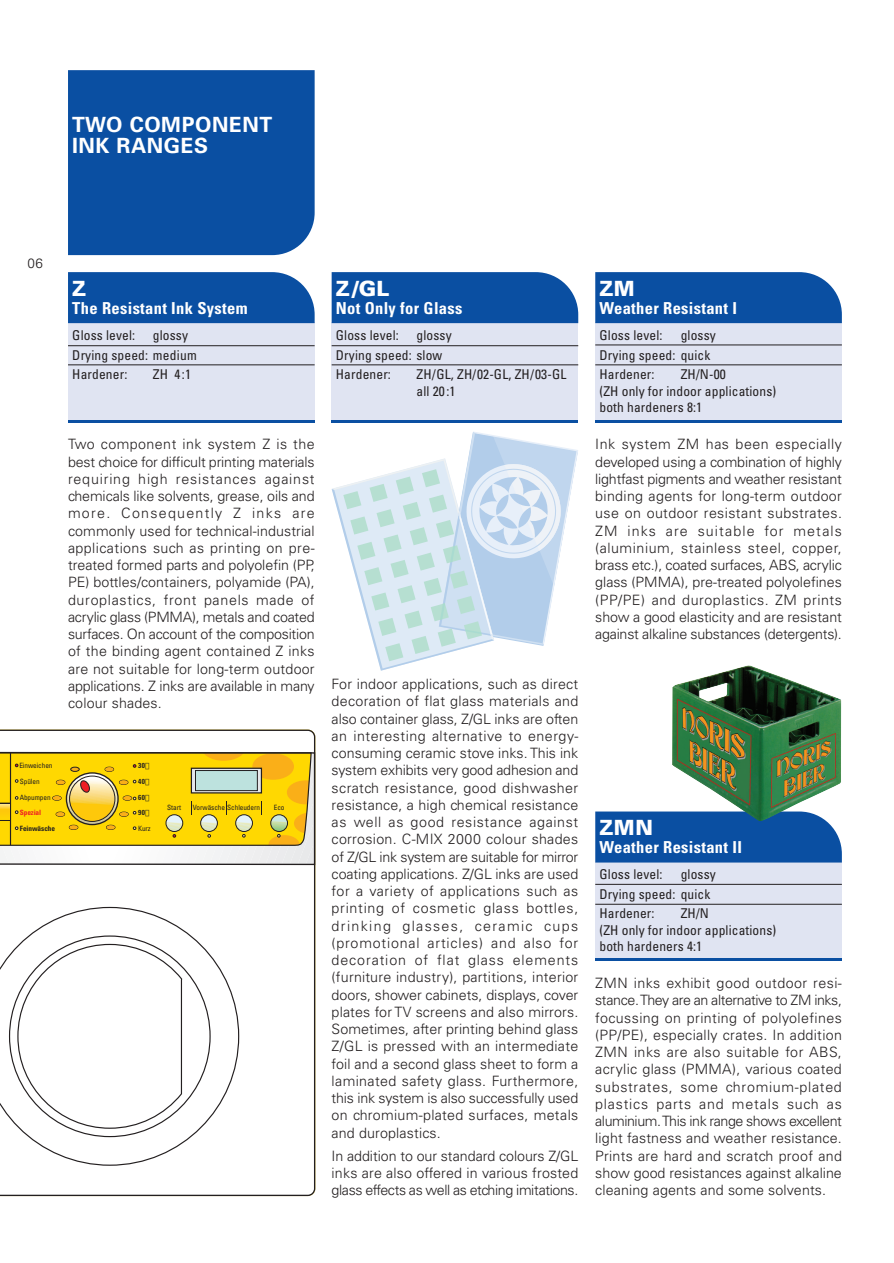
<style>
.page{position:relative;width:894px;height:1263px;background:#fff}
.page>*{position:absolute;margin:0;border:0;box-sizing:border-box;transform-origin:0 0}
.t1{font:700 21px/21px "Univers";letter-spacing:.03em;color:#fff}
.t2{font:900 21px "Univers";letter-spacing:.02em;color:#fff}
.t3{font:700 condensed 16.5px "Univers";letter-spacing:.02em;color:#fff}
.t4{font:300 14.25px/17.2px "Univers";color:#231f20;text-align:justify}
.t5{font:condensed 13.5px/19.5px "Univers";letter-spacing:.01em;color:#231f20}
.t6{font:300 13.5px "Univers";color:#231f20}
.t7{font:condensed 7.2px/15.6px "Univers";letter-spacing:-.01em;color:#231f20}
.t8{font:700 condensed 7.2px/15.1px "Univers";letter-spacing:-.01em;color:#231f20}
.t9{font:700 condensed 7.2px "Univers";letter-spacing:-.01em;color:#ee1d23}
</style>
<div class="page">
<svg style="left:332px;top:432px;width:246px;height:239px"></svg>
<div style="left:68px;top:70px;width:247px;height:185px;background:#0a4fa2"></div>
<div style="left:68px;top:323px;width:247px;height:97px;background:#e0e4f2"></div>
<div style="left:68px;top:272px;width:247px;height:51px;background:#0a4fa2"></div>
<hr style="left:68px;top:345px;width:247px;height:1px;background:#231f20">
<hr style="left:68px;top:364px;width:247px;height:1px;background:#231f20">
<hr style="left:68px;top:420px;width:247px;height:3px;background:#0a4fa2">
<div style="left:332px;top:323px;width:246px;height:97px;background:#e0e4f2"></div>
<div style="left:332px;top:272px;width:246px;height:51px;background:#0a4fa2"></div>
<hr style="left:332px;top:345px;width:246px;height:1px;background:#231f20">
<hr style="left:332px;top:364px;width:246px;height:1px;background:#231f20">
<hr style="left:332px;top:420px;width:246px;height:3px;background:#0a4fa2">
<div style="left:595px;top:323px;width:247px;height:98px;background:#e0e4f2"></div>
<div style="left:595px;top:272px;width:247px;height:51px;background:#0a4fa2"></div>
<hr style="left:595px;top:364px;width:247px;height:1px;background:#231f20">
<hr style="left:595px;top:345px;width:247px;height:1px;background:#231f20">
<hr style="left:595px;top:420px;width:247px;height:3px;background:#0a4fa2">
<div style="left:595px;top:862px;width:247px;height:98px;background:#e0e4f2"></div>
<div style="left:595px;top:812px;width:247px;height:51px;background:#0a4fa2"></div>
<hr style="left:595px;top:904px;width:247px;height:1px;background:#231f20">
<hr style="left:595px;top:884px;width:247px;height:1px;background:#231f20">
<hr style="left:595px;top:959px;width:247px;height:2px;background:#0a4fa2">
<svg style="left:0;top:730px;width:315px;height:466px"></svg>
<svg style="left:0;top:865px;width:240px;height:301px"></svg>
<svg style="left:8px;top:935px;width:203px;height:203px"></svg>
<img style="left:672px;top:665px;width:169px;height:157px">
<svg style="left:0;top:752px;width:315px;height:113px;background:#e7cb42"></svg>
<h1 class="t1" style="left:72px;top:116px;width:202px">TWO COMPONENT<br>INK RANGES</h1>
<p class="t6" style="left:27px;top:258px;width:17px">06</p>
<h1 class="t2" style="left:72px;top:281px;width:16px">Z</h1>
<p class="t3" style="left:72px;top:302px;width:177px">The Resistant Ink System</p>
<p class="t5" style="left:72px;top:327px;width:65px">Gloss level:</p>
<p class="t5" style="left:72px;top:327px;width:126px;text-indent:81px">glossy<br>Drying speed: medium<br>Hardener:</p>
<p class="t5" style="left:153px;top:366px;width:40px">ZH 4:1</p>
<p class="t4" style="left:68px;top:437px;width:248px">Two component ink system Z is the best choice for difficult printing materials requiring high resistances against chemicals like solvents, grease, oils and more. Consequently Z inks are commonly used for technical-industrial applications such as printing on pre&shy;treated formed parts and polyolefin (PP, PE) bottles/containers, polyamide (PA), duroplastics, front panels made of acrylic glass (PMMA), metals and coated surfaces. On account of the composition of the binding agent contained Z inks are not suitable for long-term outdoor applications. Z inks are available in many colour shades.</p>
<p class="t7" style="left:19px;top:758px;width:35px">Einweichen<br>Spülen</p>
<p class="t7" style="left:20px;top:791px;width:32px">Abpumpen</p>
<p class="t9" style="left:20px;top:810px;width:23px">Spezial</p>
<p class="t8" style="left:20px;top:822px;width:37px">Feinwäsche</p>
<p class="t8" style="left:138px;top:759px;width:8px">30<br>40</p>
<p class="t8" style="left:138px;top:791px;width:8px">60<br>90</p>
<p class="t7" style="left:138px;top:821px;width:14px">Kurz</p>
<p class="t7" style="left:167px;top:800px;width:15px">Start</p>
<p class="t7" style="left:193px;top:800px;width:69px">Vorwäsche Schleudern</p>
<p class="t7" style="left:274px;top:800px;width:12px">Eco</p>
<h1 class="t2" style="left:336px;top:281px;width:55px">Z/GL</h1>
<p class="t3" style="left:336px;top:302px;width:128px">Not Only for Glass</p>
<p class="t5" style="left:336px;top:327px;width:65px">Gloss level:</p>
<p class="t5" style="left:336px;top:327px;width:117px;text-indent:81px">glossy<br>Drying speed: slow<br>Hardener:</p>
<p class="t5" style="left:416px;top:367px;width:151px;line-height:16.5px">ZH/GL, ZH/02-GL, ZH/03-GL all 20:1</p>
<p class="t4" style="left:332px;top:677px;width:248px">For indoor applications, such as direct decoration of flat glass materials and also container glass, Z/GL inks are often an interesting alternative to energy&shy;consuming ceramic stove inks. This ink system exhibits very good adhesion and scratch resistance, good dishwasher resistance, a high chemical resistance as well as good resistance against corrosion. C-MIX 2000 colour shades of Z/GL ink system are suitable for mirror coating applications. Z/GL inks are used for a variety of applications such as printing of cosmetic glass bottles, drinking glasses, ceramic cups (promotional articles) and also for decoration of flat glass elements (furniture industry), partitions, interior doors, shower cabinets, displays, cover plates for TV screens and also mirrors.<br>Sometimes, after printing behind glass Z/GL is pressed with an intermediate foil and a second glass sheet to form a laminated safety glass. Furthermore, this ink system is also successfully used on chromium-plated surfaces, metals and duroplastics.</p>
<p class="t4" style="left:332px;top:1148px;width:248px">In addition to our standard colours Z/GL inks are also offered in various frosted glass effects as well as etching imitations.</p>
<h1 class="t2" style="left:600px;top:281px;width:37px">ZM</h1>
<p class="t3" style="left:600px;top:302px;width:139px">Weather Resistant I</p>
<p class="t5" style="left:600px;top:327px;width:65px">Gloss level:</p>
<p class="t5" style="left:600px;top:327px;width:118px;text-indent:81px">glossy<br>Drying speed: quick<br>Hardener:</p>
<p class="t5" style="left:600px;top:367px;width:178px;line-height:16.5px;text-indent:81px">ZH/N-00<br>(ZH only for indoor applications) both hardeners 8:1</p>
<p class="t4" style="left:595px;top:437px;width:248px">Ink system ZM has been especially developed using a combination of highly lightfast pigments and weather resistant binding agents for long-term outdoor use on outdoor resistant substrates.<br>ZM inks are suitable for metals (aluminium, stainless steel, copper, brass etc.), coated surfaces, ABS, acrylic glass (PMMA), pre-treated polyolefines (PP/PE) and duroplastics. ZM prints show a good elasticity and are resistant against alkaline substances (detergents).</p>
<h1 class="t2" style="left:600px;top:820px;width:55px">ZMN</h1>
<p class="t3" style="left:600px;top:841px;width:144px">Weather Resistant II</p>
<p class="t5" style="left:600px;top:866px;width:65px">Gloss level:</p>
<p class="t5" style="left:600px;top:866px;width:118px;text-indent:81px">glossy<br>Drying speed: quick<br>Hardener:</p>
<p class="t5" style="left:600px;top:907px;width:178px;line-height:16.5px;text-indent:81px">ZH/N<br>(ZH only for indoor applications) both hardeners 4:1</p>
<p class="t4" style="left:595px;top:976px;width:248px">ZMN inks exhibit good outdoor resi&shy;stance. They are an alternative to ZM inks, focussing on printing of polyolefines (PP/PE), especially crates. In addition ZMN inks are also suitable for ABS, acrylic glass (PMMA), various coated substrates, some chromium-plated plastics parts and metals such as aluminium. This ink range shows excellent light fastness and weather resistance.<br>Prints are hard and scratch proof and show good resistances against alkaline cleaning agents and some solvents.</p>
</div>
